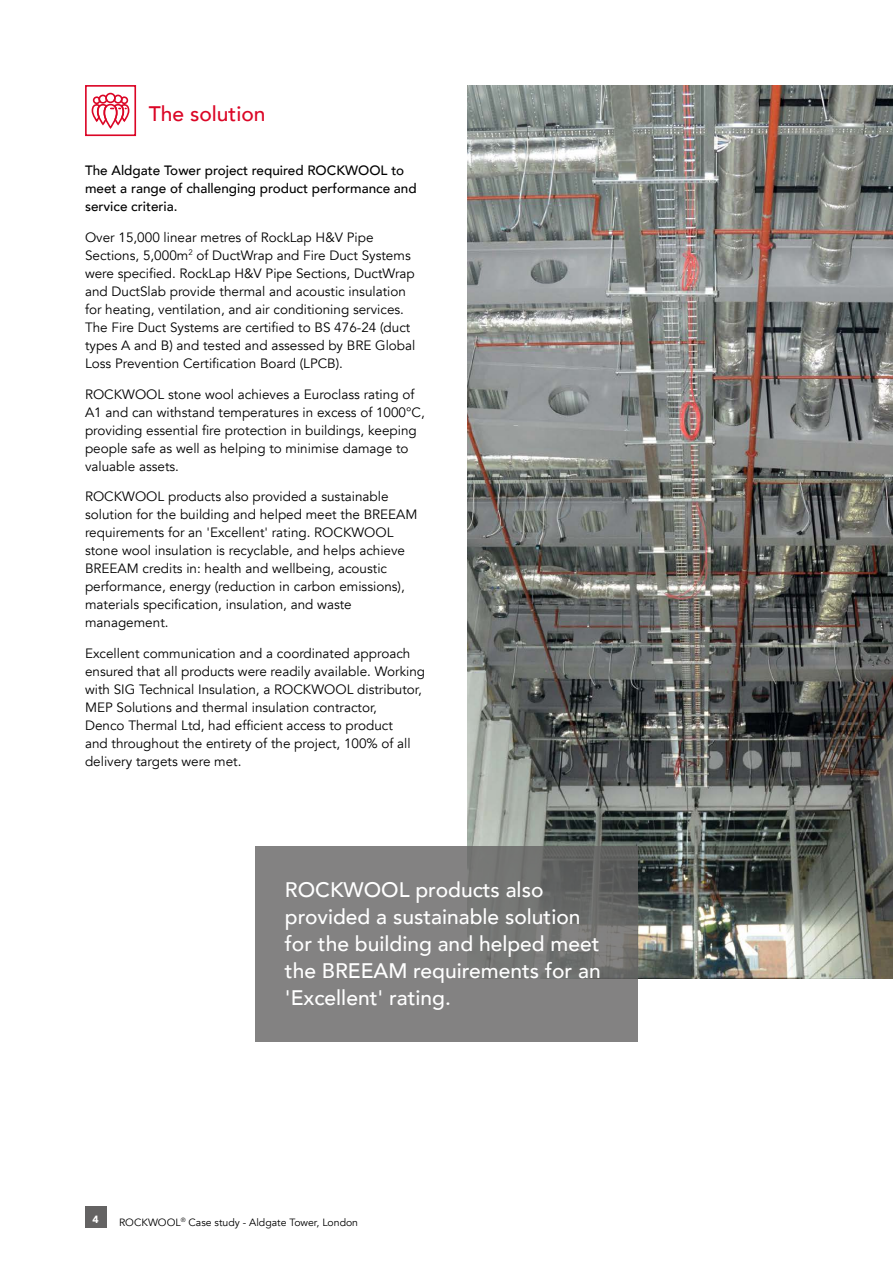
<style>
.page{position:relative;width:893px;height:1263px;background:#fff}
.page>*{position:absolute;margin:0;border:0;box-sizing:border-box;transform-origin:0 0}
.t1{font:500 21px/27px "Avenir";color:#fff}
.t2{font:500 21px "Avenir";color:#db0626}
.t3{font:13.5px/18px "Avenir";color:#000}
.t4{font:500 13.5px/18px "Avenir";color:#000}
.t5{font:10.5px "Avenir";color:#000}
.t6{font:900 10.5px "Avenir";color:#fff}
</style>
<div class="page">
<img style="left:468px;top:85px;width:425px;height:893px">
<div style="left:85px;top:85px;width:51px;height:51px;border:2px solid #db0626"></div>
<div style="left:105px;top:93px;width:11px;height:10px;border:2px solid #db0626;border-radius:50%"></div>
<svg style="left:91px;top:94px;width:39px;height:35px"></svg>
<svg style="left:255px;top:846px;width:383px;height:196px;background:#7c7c7b"></svg>
<div style="left:85px;top:1206px;width:21px;height:22px;background:#646363"></div>
<h1 class="t2" style="left:149px;top:96px;width:118px">The solution</h1>
<p class="t4" style="left:85px;top:161px;width:333px">The Aldgate Tower project required ROCKWOOL to meet a range of challenging product performance and service criteria.</p>
<p class="t3" style="left:85px;top:228px;width:332px">Over 15,000 linear metres of RockLap H&amp;V Pipe Sections, 5,000m<sup>2</sup> of DuctWrap and Fire Duct Systems were specified. RockLap H&amp;V Pipe Sections, DuctWrap and DuctSlab provide thermal and acoustic insulation for heating, ventilation, and air conditioning services.<br>The Fire Duct Systems are certified to BS 476-24 (duct types A and B) and tested and assessed by BRE Global Loss Prevention Certification Board (LPCB).</p>
<p class="t3" style="left:85px;top:385px;width:341px">ROCKWOOL stone wool achieves a Euroclass rating of A1 and can withstand temperatures in excess of 1000°C, providing essential fire protection in buildings, keeping people safe as well as helping to minimise damage to valuable assets.</p>
<p class="t3" style="left:85px;top:488px;width:334px">ROCKWOOL products also provided a sustainable solution for the building and helped meet the BREEAM requirements for an 'Excellent' rating. ROCKWOOL stone wool insulation is recyclable, and helps achieve BREEAM credits in: health and wellbeing, acoustic performance, energy (reduction in carbon emissions), materials specification, insulation, and waste management.</p>
<p class="t3" style="left:85px;top:645px;width:342px">Excellent communication and a coordinated approach ensured that all products were readily available. Working with SIG Technical Insulation, a ROCKWOOL distributor, MEP Solutions and thermal insulation contractor,<br>Denco Thermal Ltd, had efficient access to product<br>and throughout the entirety of the project, 100% of all delivery targets were met.</p>
<h1 class="t1" style="left:285px;top:875px;width:317px">ROCKWOOL products also provided a sustainable solution for the building and helped meet the BREEAM requirements for an 'Excellent' rating.</h1>
<p class="t6" style="left:93px;top:1210px;width:8px">4</p>
<p class="t5" style="left:119px;top:1216px;width:241px">ROCKWOOL<sup>®</sup> Case study - Aldgate Tower, London</p>
</div>
